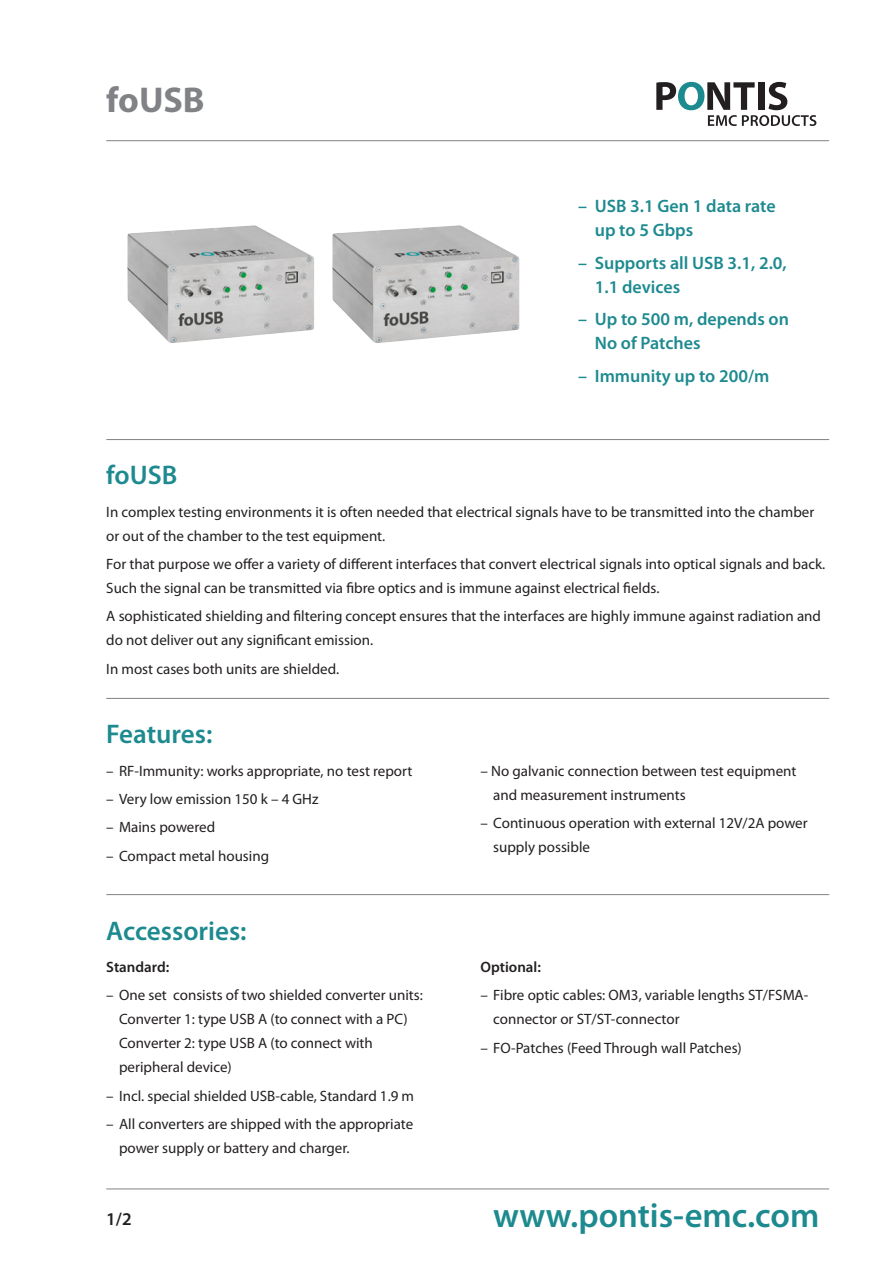
<style>
.page{position:relative;width:893px;height:1263px;background:#fff}
.page>*{position:absolute;margin:0;border:0;box-sizing:border-box;transform-origin:0 0}
.t1{font:700 36px "Myriad Pro";color:#808285}
.t2{font:600 34.65px "Myriad Pro";color:#1d8a90}
.t3{font:600 27px "Myriad Pro";color:#1d8a90}
.t4{font:600 18px/24px "Myriad Pro";color:#1d8a90}
.t5{font:600 18px "Myriad Pro";color:#231f20}
.t6{font:15px/24px "Myriad Pro";color:#231f20}
.t7{font:600 15px "Myriad Pro";color:#231f20}
</style>
<div class="page">
<hr style="left:106px;top:140px;width:723px;height:1px;background:#808285">
<hr style="left:106px;top:439px;width:723px;height:1px;background:#808285">
<hr style="left:106px;top:698px;width:723px;height:1px;background:#808285">
<hr style="left:106px;top:894px;width:723px;height:1px;background:#808285">
<svg style="left:656px;top:82px;width:160px;height:44px"></svg>
<hr style="left:106px;top:1188px;width:723px;height:1px;background:#808285">
<img style="left:332px;top:225px;width:187px;height:118px">
<img style="left:127px;top:225px;width:187px;height:118px">
<h1 class="t1" style="left:106px;top:80px;width:100px">foUSB</h1>
<p class="t4" style="left:595px;top:194px;width:182px;text-indent:-17px">– USB 3.1 Gen 1 data rate up to 5 Gbps</p>
<p class="t4" style="left:595px;top:251px;width:194px;text-indent:-17px">– Supports all USB 3.1, 2.0,<br>1.1 devices</p>
<p class="t4" style="left:595px;top:307px;width:196px;text-indent:-17px">– Up to 500 m, depends on<br>No of Patches</p>
<p class="t4" style="left:578px;top:364px;width:193px">– Immunity up to 200/m</p>
<h3 class="t3" style="left:106px;top:460px;width:73px">foUSB</h3>
<p class="t6" style="left:106px;top:500px;width:709px">In complex testing environments it is often needed that electrical signals have to be transmitted into the chamber or out of the chamber to the test equipment.</p>
<p class="t6" style="left:106px;top:552px;width:721px">For that purpose we offer a variety of different interfaces that convert electrical signals into optical signals and back.<br>Such the signal can be transmitted via fibre optics and is immune against electrical fields.</p>
<p class="t6" style="left:106px;top:605px;width:716px">A sophisticated shielding and filtering concept ensures that the interfaces are highly immune against radiation and do not deliver out any significant emission.</p>
<p class="t6" style="left:106px;top:657px;width:234px">In most cases both units are shielded.</p>
<h3 class="t3" style="left:106px;top:719px;width:108px">Features:</h3>
<p class="t6" style="left:106px;top:759px;width:308px">– RF-Immunity: works appropriate, no test report</p>
<p class="t6" style="left:106px;top:787px;width:214px">– Very low emission 150 k – 4 GHz</p>
<p class="t6" style="left:106px;top:815px;width:110px">– Mains powered</p>
<p class="t6" style="left:106px;top:844px;width:164px">– Compact metal housing</p>
<h3 class="t3" style="left:106px;top:915px;width:142px">Accessories:</h3>
<p class="t7" style="left:106px;top:959px;width:64px">Standard:</p>
<p class="t6" style="left:119px;top:983px;width:305px;text-indent:-13px">– One set consists of two shielded converter units:<br>Converter 1: type USB A (to connect with a PC)<br>Converter 2: type USB A (to connect with peripheral device)</p>
<p class="t6" style="left:106px;top:1084px;width:309px">– Incl. special shielded USB-cable, Standard 1.9 m</p>
<p class="t6" style="left:119px;top:1112px;width:296px;text-indent:-13px">– All converters are shipped with the appropriate power supply or battery and charger.</p>
<p class="t5" style="left:106px;top:1209px;width:27px">1/2</p>
<p class="t6" style="left:493px;top:759px;width:305px;text-indent:-13px">– No galvanic connection between test equipment and measurement instruments</p>
<p class="t6" style="left:493px;top:811px;width:316px;text-indent:-13px">– Continuous operation with external 12V/2A power supply possible</p>
<p class="t7" style="left:480px;top:959px;width:62px">Optional:</p>
<p class="t6" style="left:493px;top:983px;width:317px;text-indent:-13px">– Fibre optic cables: OM3, variable lengths ST/FSMA&shy;connector or ST/ST-connector</p>
<p class="t6" style="left:480px;top:1036px;width:263px">– FO-Patches (Feed Through wall Patches)</p>
<h2 class="t2" style="left:493px;top:1196px;width:328px">www.pontis-emc.com</h2>
</div>
